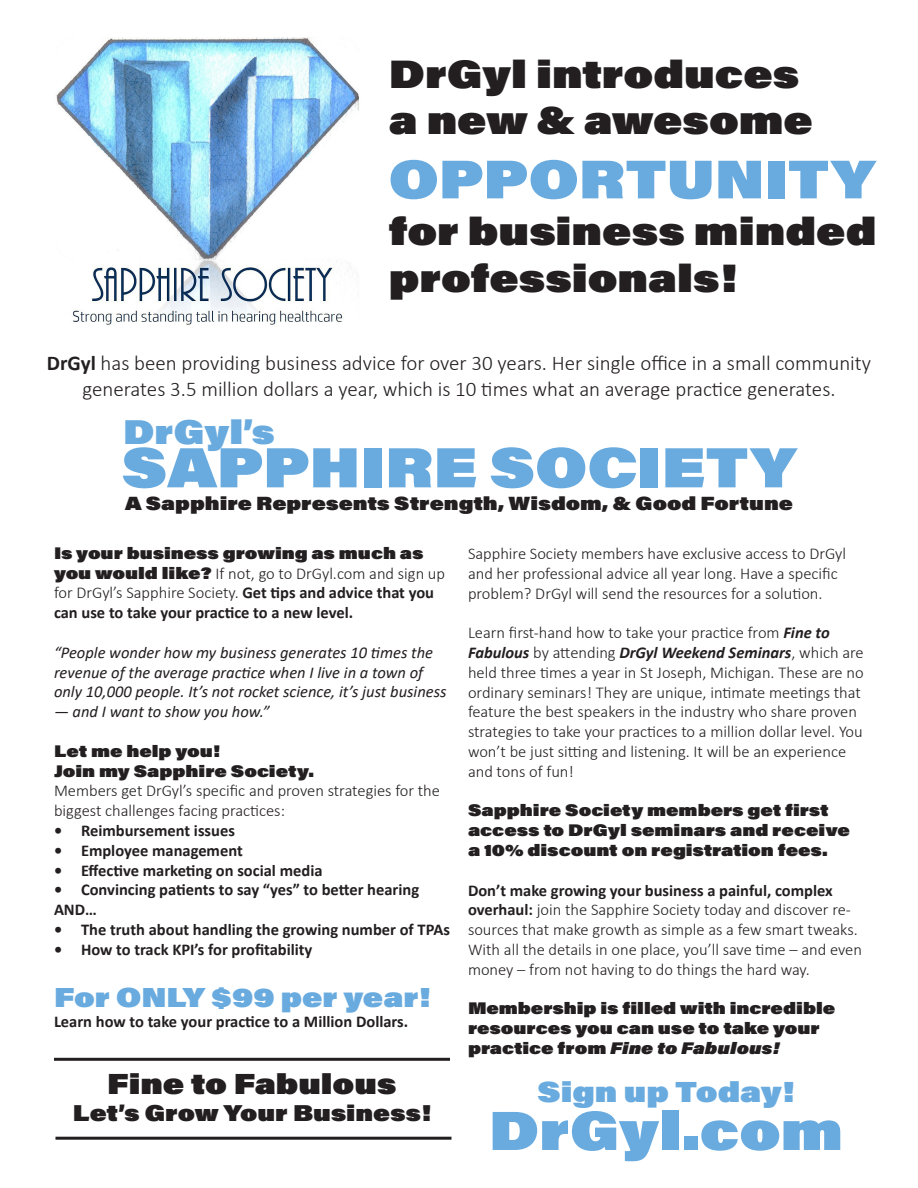
<style>
.page{position:relative;width:918px;height:1188px;background:#fff}
.page>*{position:absolute;margin:0;border:0;box-sizing:border-box;transform-origin:0 0}
.t1{font:900 55.5px "Acumin Pro Wide";color:#69abdf}
.t2{font:900 54px "Acumin Pro Wide";letter-spacing:.005em;color:#69abdf}
.t3{font:900 53.4px "Acumin Pro Wide";color:#69abdf}
.t4{font:900 38.85px/46.7px "Acumin Pro Wide";letter-spacing:-.005em;color:#231f20}
.t5{font:900 33.75px "Acumin Pro Wide";letter-spacing:.01em;color:#69abdf}
.t6{font:900 28.5px "Acumin Pro Wide";letter-spacing:-.005em;color:#231f20}
.t7{font:900 28.5px "Acumin Pro Wide";color:#69abdf}
.t8{font:900 27px "Acumin Pro Wide";color:#69abdf}
.t9{font:900 22.5px "Acumin Pro Wide";letter-spacing:-.005em;color:#231f20}
.t10{font:300 21px/25.2px "Calibri";color:#231f20;text-align:center}
.t11{font:900 18.75px "Acumin Pro Wide";letter-spacing:-.005em;color:#231f20}
.t12{font:300 16.5px/19.8px "Calibri";color:#231f20}
.t13{font:700 16.5px/19.8px "Calibri";color:#231f20}
.t14{font:900 16.5px/19.8px "Acumin Pro Wide";letter-spacing:-.005em;color:#231f20}
.t15{font:italic 16.5px/19.8px "Calibri";color:#231f20}
.s1{font-weight:700}
.s2{font-weight:700;font-style:italic}
.s3{font-style:italic}
.s4{font-family:"Acumin Pro Wide";font-weight:900}
.s5{font-weight:300}
</style>
<div class="page">
<img style="left:56px;top:38px;width:303px;height:289px">
<hr style="left:54px;top:1058px;width:396px;height:3px;background:#231f20">
<hr style="left:56px;top:1137px;width:396px;height:3px;background:#231f20">
<p class="t4" style="left:389px;top:48px;width:412px">DrGyl introduces</p>
<p class="t4" style="left:389px;top:95px;width:426px">a new &amp; awesome</p>
<p class="t3" style="left:389px;top:138px;width:488px">OPPORTUNITY</p>
<p class="t4" style="left:389px;top:206px;width:489px">for business minded professionals!</p>
<p class="t10" style="left:47px;top:351px;width:826px"><span class="s1">DrGyl</span> has been providing business advice for over 30 years. Her single office in a small community generates 3.5 million dollars a year, which is 10 times what an average practice generates.</p>
<p class="t5" style="left:123px;top:406px;width:153px">DrGyl’s</p>
<p class="t1" style="left:122px;top:425px;width:676px">SAPPHIRE SOCIETY</p>
<p class="t11" style="left:125px;top:489px;width:669px">A Sapphire Represents Strength, Wisdom, &amp; Good Fortune</p>
<p class="t12" style="left:468px;top:543px;width:380px">Sapphire Society members have exclusive access to DrGyl and her professional advice all year long. Have a specific problem? DrGyl will send the resources for a solution.</p>
<p class="t12" style="left:468px;top:623px;width:397px">Learn first-hand how to take your practice from <span class="s2">Fine to Fabulous</span> by attending <span class="s2">DrGyl Weekend Seminars</span>, which are held three times a year in St Joseph, Michigan. These are no ordinary seminars! They are unique, intimate meetings that feature the best speakers in the industry who share proven strategies to take your practices to a million dollar level. You won’t be just sitting and listening. It will be an experience and tons of fun!</p>
<p class="t14" style="left:468px;top:800px;width:383px">Sapphire Society members get first access to DrGyl seminars and receive a 10% discount on registration fees.</p>
<p class="t12" style="left:468px;top:880px;width:395px"><span class="s1">Don’t make growing your business a painful, complex overhaul:</span> join the Sapphire Society today and discover re&shy;sources that make growth as simple as a few smart tweaks.<br>With all the details in one place, you’ll save time – and even money – from not having to do things the hard way.</p>
<p class="t14" style="left:468px;top:998px;width:369px">Membership is filled with incredible resources you can use to take your practice from <span class="s3">Fine to Fabulous!</span></p>
<p class="t7" style="left:538px;top:1070px;width:258px">Sign up Today!</p>
<p class="t2" style="left:489px;top:1089px;width:356px">DrGyl.com</p>
<p class="t13" style="left:54px;top:543px;width:393px"><span class="s4">Is your business growing as much as you would like?</span> <span class="s5">If not, go to DrGyl.com and sign up for DrGyl’s Sapphire Society.</span> Get tips and advice that you can use to take your practice to a new level.</p>
<p class="t15" style="left:54px;top:642px;width:394px">“People wonder how my business generates 10 times the revenue of the average practice when I live in a town of only 10,000 people. It’s not rocket science, it’s just business</p>
<p class="t15" style="left:54px;top:701px;width:217px">— and I want to show you how.”</p>
<p class="t14" style="left:54px;top:740px;width:168px">Let me help you!</p>
<p class="t14" style="left:54px;top:760px;width:262px">Join my Sapphire Society.</p>
<p class="t12" style="left:54px;top:781px;width:388px">Members get DrGyl’s specific and proven strategies for the biggest challenges facing practices:</p>
<p class="t13" style="left:54px;top:820px;width:182px">• Reimbursement issues</p>
<p class="t13" style="left:54px;top:840px;width:190px">• Employee management</p>
<p class="t13" style="left:54px;top:860px;width:270px">• Effective marketing on social media</p>
<p class="t13" style="left:54px;top:880px;width:367px">• Convincing patients to say “yes” to better hearing</p>
<p class="t13" style="left:54px;top:900px;width:44px">AND…</p>
<p class="t13" style="left:54px;top:919px;width:397px">• The truth about handling the growing number of TPAs</p>
<p class="t13" style="left:54px;top:939px;width:260px">• How to track KPI’s for profitability</p>
<p class="t8" style="left:54px;top:977px;width:378px">For ONLY $99 per year!</p>
<p class="t13" style="left:54px;top:1011px;width:356px">Learn how to take your practice to a Million Dollars.</p>
<p class="t6" style="left:107px;top:1062px;width:291px">Fine to Fabulous</p>
<p class="t9" style="left:73px;top:1096px;width:360px">Let’s Grow Your Business!</p>
</div>
